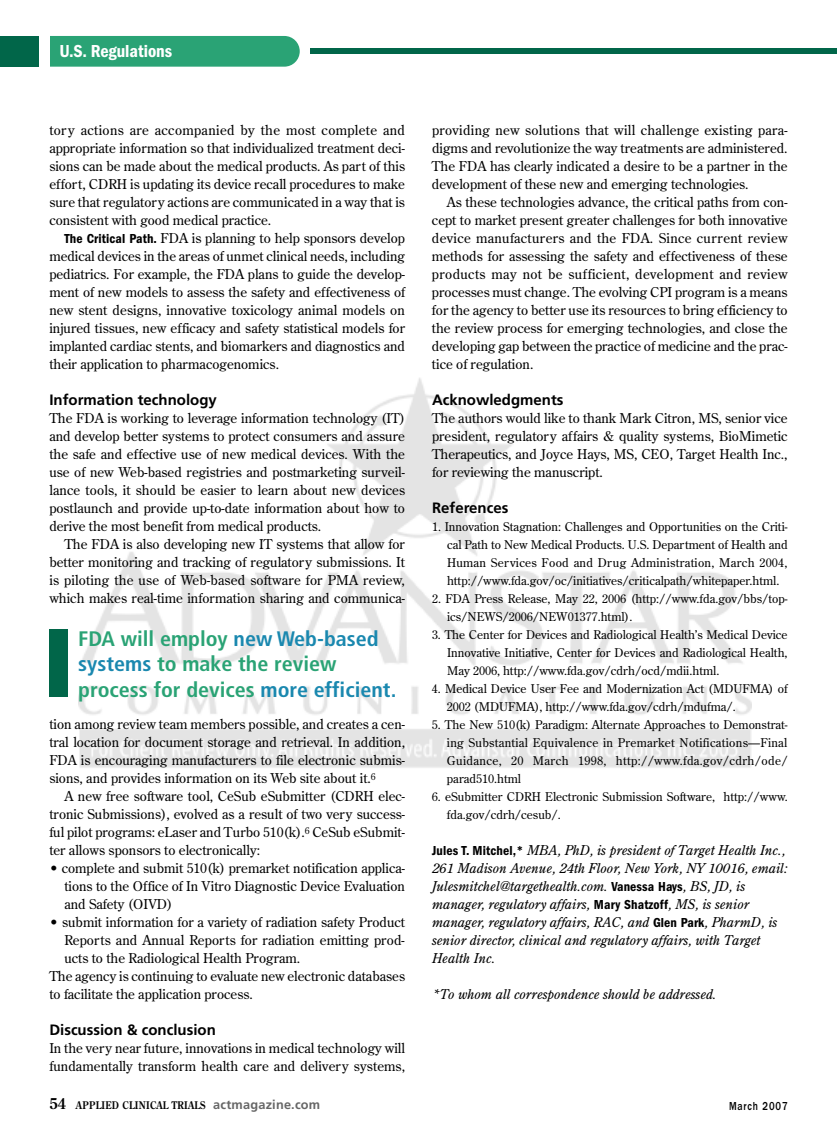
<style>
.page{position:relative;width:837px;height:1134px;background:#fff}
.page>*{position:absolute;margin:0;border:0;box-sizing:border-box;transform-origin:0 0}
.t1{font:700 condensed 21px/25.5px "Frutiger";color:#2aa375;scale:1.05 1}
.t2{font:600 condensed 18px "Franklin Gothic";color:#fff}
.t3{font:700 15px "Frutiger";color:#000}
.t4{font:13.5px/18px "Century Old Style";color:#000;text-align:justify}
.t5{font:italic 13.5px/18px "Century Old Style";color:#000}
.t6{font:12px/18px "Century Old Style";color:#000;text-align:justify}
.t7{font:500 12px "Franklin Gothic";letter-spacing:.09em;color:#000;scale:.8 1}
.t8{font:700 10.5px "Century Old Style";letter-spacing:.025em;color:#000;scale:.85 1}
.s1{font-family:"Franklin Gothic";font-weight:600;font-stretch:condensed}
.s2{color:#1a88af}
.s3{font-family:"Franklin Gothic";font-weight:600;font-style:normal;font-stretch:condensed}
.s4{font-size:15px}
.s5{font-family:"Frutiger";font-size:12.75px;color:#666}
</style>
<div class="page">
<img style="left:79px;top:378px;width:672px;height:390px">
<div style="left:310px;top:48px;width:527px;height:6px;background:#016649"></div>
<div style="left:35px;top:36px;width:265px;height:31px;background:#2aa375;border-radius:15px"></div>
<div style="left:0;top:36px;width:40px;height:31px;background:#016649"></div>
<div style="left:39px;top:31px;width:10px;height:47px;background:#fff"></div>
<div style="left:49px;top:630px;width:18px;height:67px;background:#016649"></div>
<h2 class="t2" style="left:59px;top:45px;width:114px">U.S. Regulations</h2>
<p class="t4" style="left:49px;top:121px;width:357px">tory actions are accompanied by the most complete and appropriate information so that individualized treatment deci&shy;sions can be made about the medical products. As part of this effort, CDRH is updating its device recall procedures to make sure that regulatory actions are communicated in a way that is consistent with good medical practice.</p>
<p class="t4" style="left:49px;top:229px;width:357px;text-indent:15px"><span class="s1">The Critical Path.</span> FDA is planning to help sponsors develop medical devices in the areas of unmet clinical needs, including pediatrics. For example, the FDA plans to guide the develop&shy;ment of new models to assess the safety and effectiveness of new stent designs, innovative toxicology animal models on injured tissues, new efficacy and safety statistical models for implanted cardiac stents, and biomarkers and diagnostics and their application to pharmacogenomics.</p>
<p class="t3" style="left:49px;top:394px;width:169px">Information technology</p>
<p class="t4" style="left:49px;top:409px;width:357px">The FDA is working to leverage information technology (IT) and develop better systems to protect consumers and assure the safe and effective use of new medical devices. With the use of new Web-based registries and postmarketing surveil&shy;lance tools, it should be easier to learn about new devices postlaunch and provide up-to-date information about how to derive the most benefit from medical products.</p>
<p class="t4" style="left:49px;top:535px;width:357px;text-indent:15px">The FDA is also developing new IT systems that allow for better monitoring and tracking of regulatory submissions. It is piloting the use of Web-based software for PMA review, which makes real-time information sharing and communica-</p>
<h1 class="t1" style="left:78px;top:627px;width:304px">FDA will employ <span class="s2">new Web-based systems</span> to make the review process for devices <span class="s2">more efficient.</span></h1>
<p class="t4" style="left:49px;top:715px;width:357px">tion among review team members possible, and creates a cen&shy;tral location for document storage and retrieval. In addition, FDA is encouraging manufacturers to file electronic submis&shy;sions, and provides information on its Web site about it.<sup>6</sup></p>
<p class="t4" style="left:49px;top:787px;width:357px;text-indent:15px">A new free software tool, CeSub eSubmitter (CDRH elec&shy;tronic Submissions), evolved as a result of two very success&shy;ful pilot programs: eLaser and Turbo 510(k).<sup>6</sup> CeSub eSubmit&shy;ter allows sponsors to electronically:</p>
<p class="t4" style="left:64px;top:859px;width:342px;text-indent:-15px">• complete and submit 510(k) premarket notification applica&shy;tions to the Office of In Vitro Diagnostic Device Evaluation and Safety (OIVD)</p>
<p class="t4" style="left:49px;top:913px;width:357px">• submit information for a variety of radiation safety Product</p>
<p class="t4" style="left:64px;top:931px;width:342px">Reports and Annual Reports for radiation emitting prod-</p>
<p class="t4" style="left:64px;top:949px;width:237px">ucts to the Radiological Health Program.</p>
<p class="t4" style="left:49px;top:967px;width:357px">The agency is continuing to evaluate new electronic databases</p>
<p class="t4" style="left:49px;top:985px;width:205px">to facilitate the application process.</p>
<p class="t3" style="left:49px;top:1024px;width:168px">Discussion &amp; conclusion</p>
<p class="t4" style="left:49px;top:1039px;width:357px">In the very near future, innovations in medical technology will fundamentally transform health care and delivery systems,</p>
<p class="t4" style="left:432px;top:121px;width:357px">providing new solutions that will challenge existing para&shy;digms and revolutionize the way treatments are administered.<br>The FDA has clearly indicated a desire to be a partner in the development of these new and emerging technologies.</p>
<p class="t4" style="left:432px;top:193px;width:357px;text-indent:15px">As these technologies advance, the critical paths from con&shy;cept to market present greater challenges for both innovative device manufacturers and the FDA. Since current review methods for assessing the safety and effectiveness of these products may not be sufficient, development and review processes must change. The evolving CPI program is a means for the agency to better use its resources to bring efficiency to the review process for emerging technologies, and close the developing gap between the practice of medicine and the prac&shy;tice of regulation.</p>
<p class="t3" style="left:432px;top:394px;width:133px">Acknowledgments</p>
<p class="t4" style="left:432px;top:409px;width:357px">The authors would like to thank Mark Citron, MS, senior vice president, regulatory affairs &amp; quality systems, BioMimetic Therapeutics, and Joyce Hays, MS, CEO, Target Health Inc., for reviewing the manuscript.</p>
<p class="t3" style="left:432px;top:502px;width:78px">References</p>
<p class="t6" style="left:447px;top:518px;width:342px;text-indent:-15px">1. Innovation Stagnation: Challenges and Opportunities on the Criti&shy;cal Path to New Medical Products. U.S. Department of Health and Human Services Food and Drug Administration, March 2004, http://www.fda.gov/oc/initiatives/criticalpath/whitepaper.html.</p>
<p class="t6" style="left:447px;top:590px;width:342px;text-indent:-15px">2. FDA Press Release, May 22, 2006 (http://www.fda.gov/bbs/top&shy;ics/NEWS/2006/NEW01377.html).</p>
<p class="t6" style="left:447px;top:626px;width:342px;text-indent:-15px">3. The Center for Devices and Radiological Health’s Medical Device Innovative Initiative, Center for Devices and Radiological Health, May 2006, http://www.fda.gov/cdrh/ocd/mdii.html.</p>
<p class="t6" style="left:447px;top:680px;width:342px;text-indent:-15px">4. Medical Device User Fee and Modernization Act (MDUFMA) of<br>2002 (MDUFMA), http://www.fda.gov/cdrh/mdufma/.</p>
<p class="t6" style="left:447px;top:716px;width:342px;text-indent:-15px">5. The New 510(k) Paradigm: Alternate Approaches to Demonstrat&shy;ing Substantial Equivalence in Premarket Notifications—Final Guidance, 20 March 1998, http://www.fda.gov/cdrh/ode/ parad510.html</p>
<p class="t6" style="left:447px;top:788px;width:342px;text-indent:-15px">6. eSubmitter CDRH Electronic Submission Software, http://www. fda.gov/cdrh/cesub/.</p>
<p class="t5" style="left:432px;top:841px;width:357px"><span class="s3">Jules T. Mitchel,*</span> MBA, PhD, is president of Target Health Inc., 261 Madison Avenue, 24th Floor, New York, NY 10016, email:<br>Julesmitchel@targethealth.com. <span class="s3">Vanessa Hays</span>, BS, JD, is manager, regulatory affairs, <span class="s3">Mary Shatzoff</span>, MS, is senior manager, regulatory affairs, RAC, and <span class="s3">Glen Park</span>, PharmD, is senior director, clinical and regulatory affairs, with Target Health Inc.</p>
<p class="t5" style="left:432px;top:985px;width:286px">*To whom all correspondence should be addressed.</p>
<p class="t8" style="left:50px;top:1099px;width:320px"><span class="s4">54</span> APPLIED CLINICAL TRIALS <span class="s5">actmagazine.com</span></p>
<p class="t7" style="left:729px;top:1102px;width:75px">March 2007</p>
</div>
